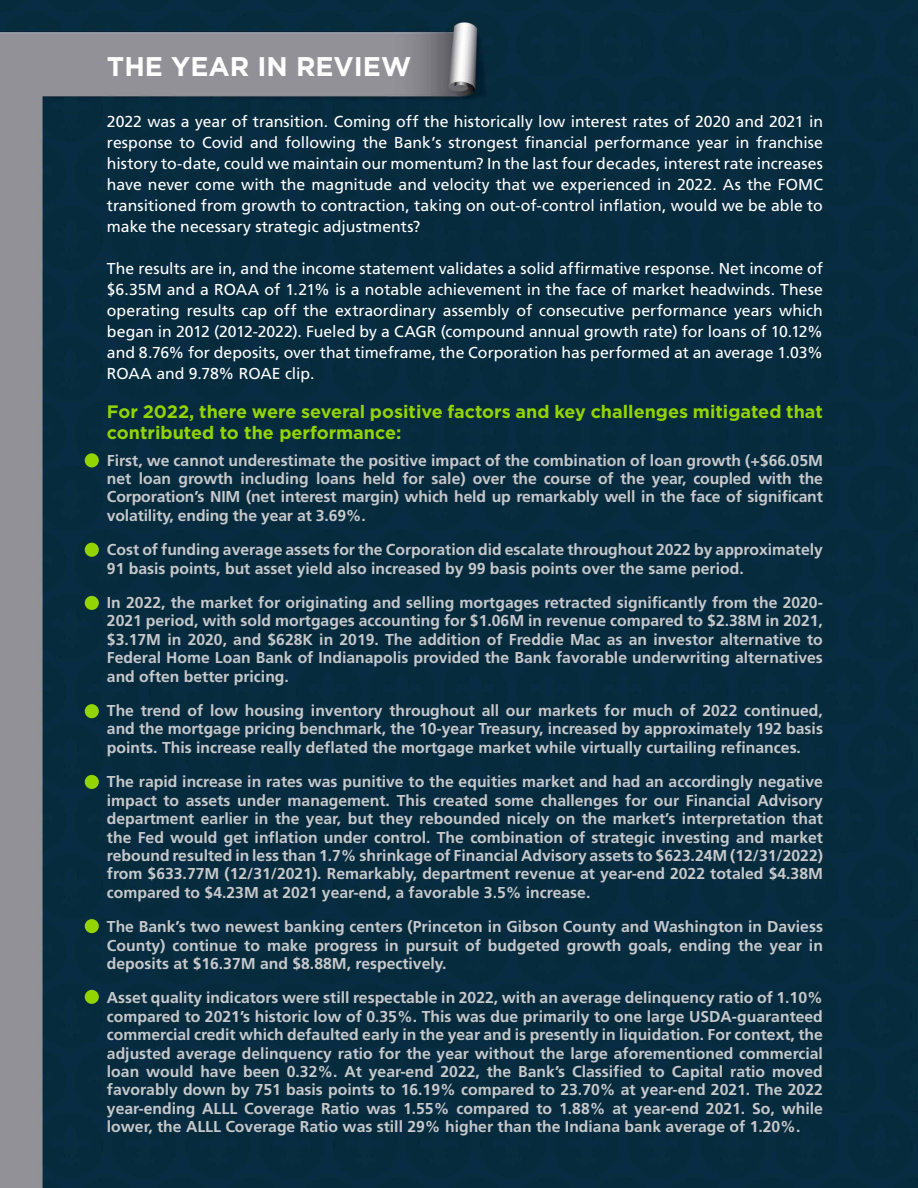
<style>
.page{position:relative;width:918px;height:1188px;background:#fff}
.page>*{position:absolute;margin:0;border:0;box-sizing:border-box;transform-origin:0 0}
.t1{font:700 27px "Gotham";color:#fff}
.t2{font:700 18px/21px "Gotham";color:#93d500}
.t3{font:15.9px/21px "Frutiger";color:#fff;text-align:justify}
.t4{font:700 15.75px/18.5px "Frutiger";color:#c7c8ca;text-align:justify}
</style>
<div class="page">
<img style="left:0;top:0;width:918px;height:1188px">
<div style="left:85px;top:453px;width:14px;height:14px;background:#93d500;border-radius:50%"></div>
<div style="left:85px;top:543px;width:14px;height:14px;background:#93d500;border-radius:50%"></div>
<div style="left:85px;top:596px;width:14px;height:14px;background:#93d500;border-radius:50%"></div>
<div style="left:85px;top:704px;width:14px;height:14px;background:#93d500;border-radius:50%"></div>
<div style="left:85px;top:775px;width:14px;height:14px;background:#93d500;border-radius:50%"></div>
<div style="left:85px;top:919px;width:14px;height:14px;background:#93d500;border-radius:50%"></div>
<div style="left:85px;top:990px;width:14px;height:14px;background:#93d500;border-radius:50%"></div>
<h1 class="t1" style="left:107px;top:48px;width:306px">THE YEAR IN REVIEW</h1>
<p class="t3" style="left:107px;top:111px;width:718px">2022 was a year of transition. Coming off the historically low interest rates of 2020 and 2021 in response to Covid and following the Bank’s strongest financial performance year in franchise history to-date, could we maintain our momentum? In the last four decades, interest rate increases have never come with the magnitude and velocity that we experienced in 2022. As the FOMC transitioned from growth to contraction, taking on out-of-control inflation, would we be able to make the necessary strategic adjustments?</p>
<p class="t3" style="left:107px;top:258px;width:718px">The results are in, and the income statement validates a solid affirmative response. Net income of $6.35M and a ROAA of 1.21% is a notable achievement in the face of market headwinds. These operating results cap off the extraordinary assembly of consecutive performance years which began in 2012 (2012-2022). Fueled by a CAGR (compound annual growth rate) for loans of 10.12% and 8.76% for deposits, over that timeframe, the Corporation has performed at an average 1.03% ROAA and 9.78% ROAE clip.</p>
<p class="t2" style="left:107px;top:401px;width:718px">For 2022, there were several positive factors and key challenges mitigated that contributed to the performance:</p>
<p class="t4" style="left:107px;top:451px;width:718px">First, we cannot underestimate the positive impact of the combination of loan growth (+$66.05M net loan growth including loans held for sale) over the course of the year, coupled with the Corporation’s NIM (net interest margin) which held up remarkably well in the face of significant volatility, ending the year at 3.69%.</p>
<p class="t4" style="left:107px;top:541px;width:718px">Cost of funding average assets for the Corporation did escalate throughout 2022 by approximately<br>91 basis points, but asset yield also increased by 99 basis points over the same period.</p>
<p class="t4" style="left:107px;top:593px;width:718px">In 2022, the market for originating and selling mortgages retracted significantly from the 2020- 2021 period, with sold mortgages accounting for $1.06M in revenue compared to $2.38M in 2021, $3.17M in 2020, and $628K in 2019. The addition of Freddie Mac as an investor alternative to Federal Home Loan Bank of Indianapolis provided the Bank favorable underwriting alternatives and often better pricing.</p>
<p class="t4" style="left:107px;top:701px;width:718px">The trend of low housing inventory throughout all our markets for much of 2022 continued, and the mortgage pricing benchmark, the 10-year Treasury, increased by approximately 192 basis points. This increase really deflated the mortgage market while virtually curtailing refinances.</p>
<p class="t4" style="left:107px;top:773px;width:718px">The rapid increase in rates was punitive to the equities market and had an accordingly negative impact to assets under management. This created some challenges for our Financial Advisory department earlier in the year, but they rebounded nicely on the market’s interpretation that the Fed would get inflation under control. The combination of strategic investing and market rebound resulted in less than 1.7% shrinkage of Financial Advisory assets to $623.24M (12/31/2022) from $633.77M (12/31/2021). Remarkably, department revenue at year-end 2022 totaled $4.38M compared to $4.23M at 2021 year-end, a favorable 3.5% increase.</p>
<p class="t4" style="left:107px;top:918px;width:718px">The Bank’s two newest banking centers (Princeton in Gibson County and Washington in Daviess County) continue to make progress in pursuit of budgeted growth goals, ending the year in deposits at $16.37M and $8.88M, respectively.</p>
<p class="t4" style="left:107px;top:989px;width:718px">Asset quality indicators were still respectable in 2022, with an average delinquency ratio of 1.10% compared to 2021’s historic low of 0.35%. This was due primarily to one large USDA-guaranteed commercial credit which defaulted early in the year and is presently in liquidation. For context, the adjusted average delinquency ratio for the year without the large aforementioned commercial loan would have been 0.32%. At year-end 2022, the Bank’s Classified to Capital ratio moved favorably down by 751 basis points to 16.19% compared to 23.70% at year-end 2021. The 2022 year-ending ALLL Coverage Ratio was 1.55% compared to 1.88% at year-end 2021. So, while lower, the ALLL Coverage Ratio was still 29% higher than the Indiana bank average of 1.20%.</p>
</div>
